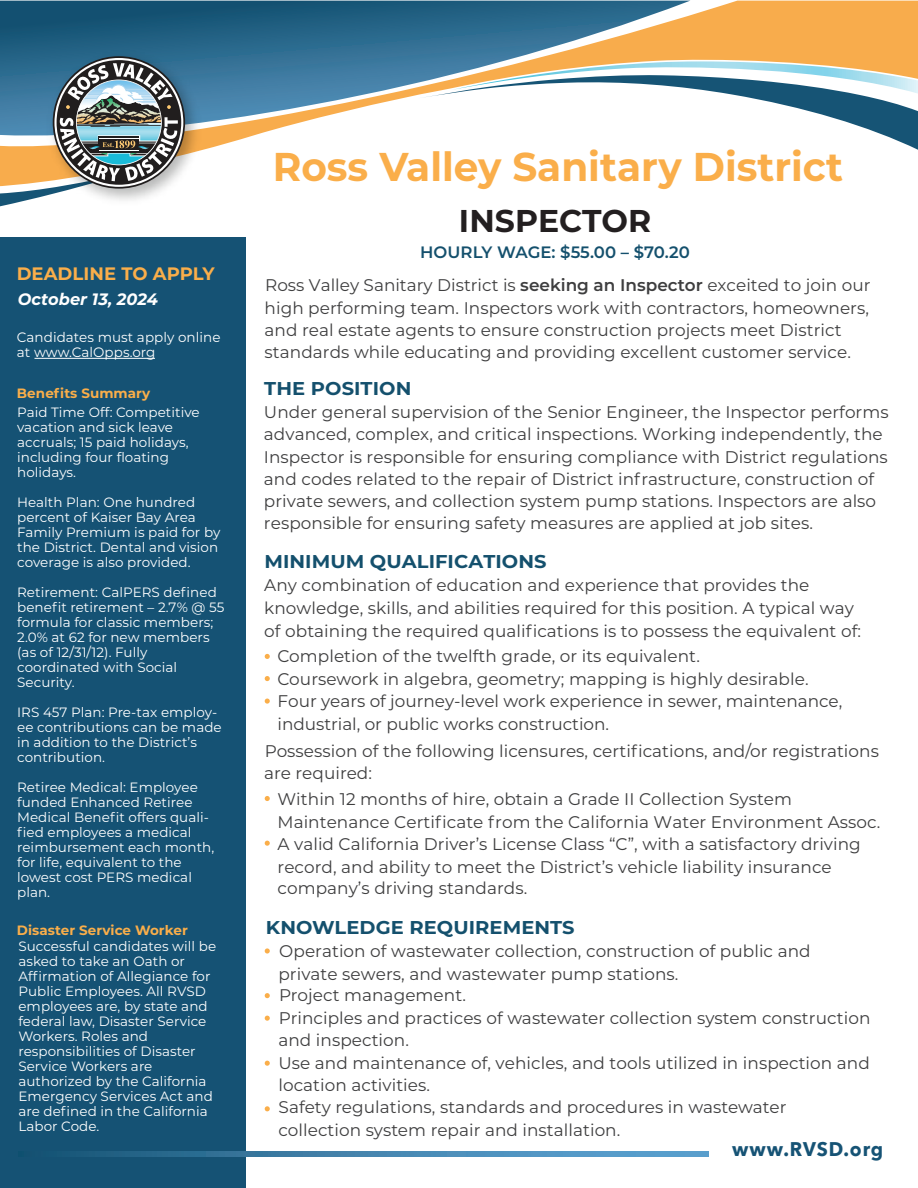
<style>
.page{position:relative;width:918px;height:1188px;background:#fff}
.page>*{position:absolute;margin:0;border:0;box-sizing:border-box;transform-origin:0 0}
.t1{font:700 40.2px "Montserrat";color:#faae4a}
.t2{font:700 31.5px "Montserrat";letter-spacing:.005em;color:#231f20}
.t3{font:700 19.8px "Avenir Next";letter-spacing:.05em;color:#165375;scale:.95 1}
.t4{font:700 18.6px "Montserrat";letter-spacing:.005em;color:#14506d;scale:1.05 1}
.t5{font:700 18px "Montserrat";letter-spacing:.005em;color:#faae4a}
.t6{font:16.8px/22.4px "Montserrat";letter-spacing:.005em;color:#3e3e3f}
.t7{font:600 16.5px "Montserrat";letter-spacing:.005em;color:#14506d}
.t8{font:italic 700 16.5px "Montserrat";letter-spacing:.005em;color:#fff}
.t9{font:13.65px/15px "Montserrat";letter-spacing:.005em;color:#fff}
.t10{font:13.5px/15px "Montserrat";letter-spacing:.005em;color:#fff}
.t11{font:700 13.5px "Montserrat";letter-spacing:.005em;color:#faae4a}
.s1{font-weight:600}
</style>
<div class="page">
<svg style="left:0;top:1px;width:918px;height:148px;background:#7c8d89"></svg>
<svg style="left:418px;top:61px;width:500px;height:89px"></svg>
<div style="left:0;top:237px;width:246px;height:951px;background:#155274"></div>
<hr style="left:34px;top:358px;width:121px;height:1px;background:#fff">
<img style="left:42px;top:45px;width:165px;height:124px">
<svg style="left:0;top:58px;width:183px;height:149px"></svg>
<svg style="left:265px;top:699px;width:5px;height:5px"></svg>
<svg style="left:265px;top:654px;width:5px;height:5px"></svg>
<svg style="left:265px;top:676px;width:5px;height:5px"></svg>
<svg style="left:265px;top:841px;width:5px;height:5px"></svg>
<svg style="left:265px;top:796px;width:5px;height:5px"></svg>
<svg style="left:95px;top:1152px;width:614px;height:4px;background:#4385af"></svg>
<svg style="left:265px;top:993px;width:5px;height:5px"></svg>
<svg style="left:265px;top:948px;width:5px;height:6px"></svg>
<svg style="left:265px;top:1016px;width:5px;height:5px"></svg>
<svg style="left:265px;top:1061px;width:5px;height:5px"></svg>
<svg style="left:265px;top:1106px;width:5px;height:5px"></svg>
<p class="t5" style="left:17px;top:261px;width:200px">DEADLINE TO APPLY</p>
<p class="t8" style="left:18px;top:288px;width:142px">October 13, 2024</p>
<p class="t9" style="left:17px;top:329px;width:205px">Candidates must apply online at www.CalOpps.org</p>
<p class="t11" style="left:17px;top:383px;width:135px">Benefits Summary</p>
<p class="t10" style="left:17px;top:404px;width:184px">Paid Time Off: Competitive vacation and sick leave accruals; 15 paid holidays, including four floating holidays.</p>
<p class="t10" style="left:17px;top:494px;width:205px">Health Plan: One hundred percent of Kaiser Bay Area<br>Family Premium is paid for by the District. Dental and vision coverage is also provided.</p>
<p class="t10" style="left:17px;top:584px;width:209px">Retirement: CalPERS defined benefit retirement – 2.7% @ 55 formula for classic members;<br>2.0% at 62 for new members (as of 12/31/12). Fully coordinated with Social<br>Security.</p>
<p class="t10" style="left:17px;top:704px;width:206px">IRS 457 Plan: Pre-tax employ&shy;ee contributions can be made in addition to the District’s contribution.</p>
<p class="t10" style="left:17px;top:779px;width:199px">Retiree Medical: Employee funded Enhanced Retiree<br>Medical Benefit offers quali&shy;fied employees a medical reimbursement each month, for life, equivalent to the lowest cost PERS medical plan.</p>
<p class="t11" style="left:17px;top:920px;width:172px">Disaster Service Worker</p>
<p class="t10" style="left:18px;top:938px;width:199px">Successful candidates will be asked to take an Oath or<br>Affirmation of Allegiance for<br>Public Employees. All RVSD employees are, by state and federal law, Disaster Service<br>Workers. Roles and responsibilities of Disaster<br>Service Workers are authorized by the California<br>Emergency Services Act and are defined in the California<br>Labor Code.</p>
<h1 class="t1" style="left:273px;top:138px;width:572px">Ross Valley Sanitary District</h1>
<h2 class="t2" style="left:459px;top:198px;width:194px">INSPECTOR</h2>
<p class="t7" style="left:420px;top:241px;width:271px">HOURLY WAGE: $55.00 – $70.20</p>
<p class="t6" style="left:265px;top:273px;width:607px">Ross Valley Sanitary District is <span class="s1">seeking an Inspector</span> exceited to join our high performing team. Inspectors work with contractors, homeowners, and real estate agents to ensure construction projects meet District standards while educating and providing excellent customer service.</p>
<p class="t4" style="left:264px;top:375px;width:142px">THE POSITION</p>
<p class="t6" style="left:264px;top:400px;width:626px">Under general supervision of the Senior Engineer, the Inspector performs advanced, complex, and critical inspections. Working independently, the Inspector is responsible for ensuring compliance with District regulations and codes related to the repair of District infrastructure, construction of private sewers, and collection system pump stations. Inspectors are also responsible for ensuring safety measures are applied at job sites.</p>
<p class="t4" style="left:264px;top:548px;width:270px">MINIMUM QUALIFICATIONS</p>
<p class="t6" style="left:264px;top:573px;width:598px;line-height:22.8px">Any combination of education and experience that provides the knowledge, skills, and abilities required for this position. A typical way of obtaining the required qualifications is to possess the equivalent of:</p>
<p class="t6" style="left:277px;top:645px;width:566px">Completion of the twelfth grade, or its equivalent.<br>Coursework in algebra, geometry; mapping is highly desirable.<br>Four years of journey-level work experience in sewer, maintenance, industrial, or public works construction.</p>
<p class="t6" style="left:264px;top:739px;width:616px">Possession of the following licensures, certifications, and/or registrations are required:</p>
<p class="t6" style="left:278px;top:787px;width:604px">Within 12 months of hire, obtain a Grade II Collection System Maintenance Certificate from the California Water Environment Assoc.<br>A valid California Driver’s License Class “C”, with a satisfactory driving record, and ability to meet the District’s vehicle liability insurance company’s driving standards.</p>
<p class="t4" style="left:266px;top:914px;width:296px">KNOWLEDGE REQUIREMENTS</p>
<p class="t6" style="left:278px;top:939px;width:593px">Operation of wastewater collection, construction of public and private sewers, and wastewater pump stations.<br>Project management.<br>Principles and practices of wastewater collection system construction and inspection.<br>Use and maintenance of, vehicles, and tools utilized in inspection and location activities.<br>Safety regulations, standards and procedures in wastewater collection system repair and installation.</p>
<p class="t3" style="left:732px;top:1132px;width:160px">www.RVSD.org</p>
</div>
